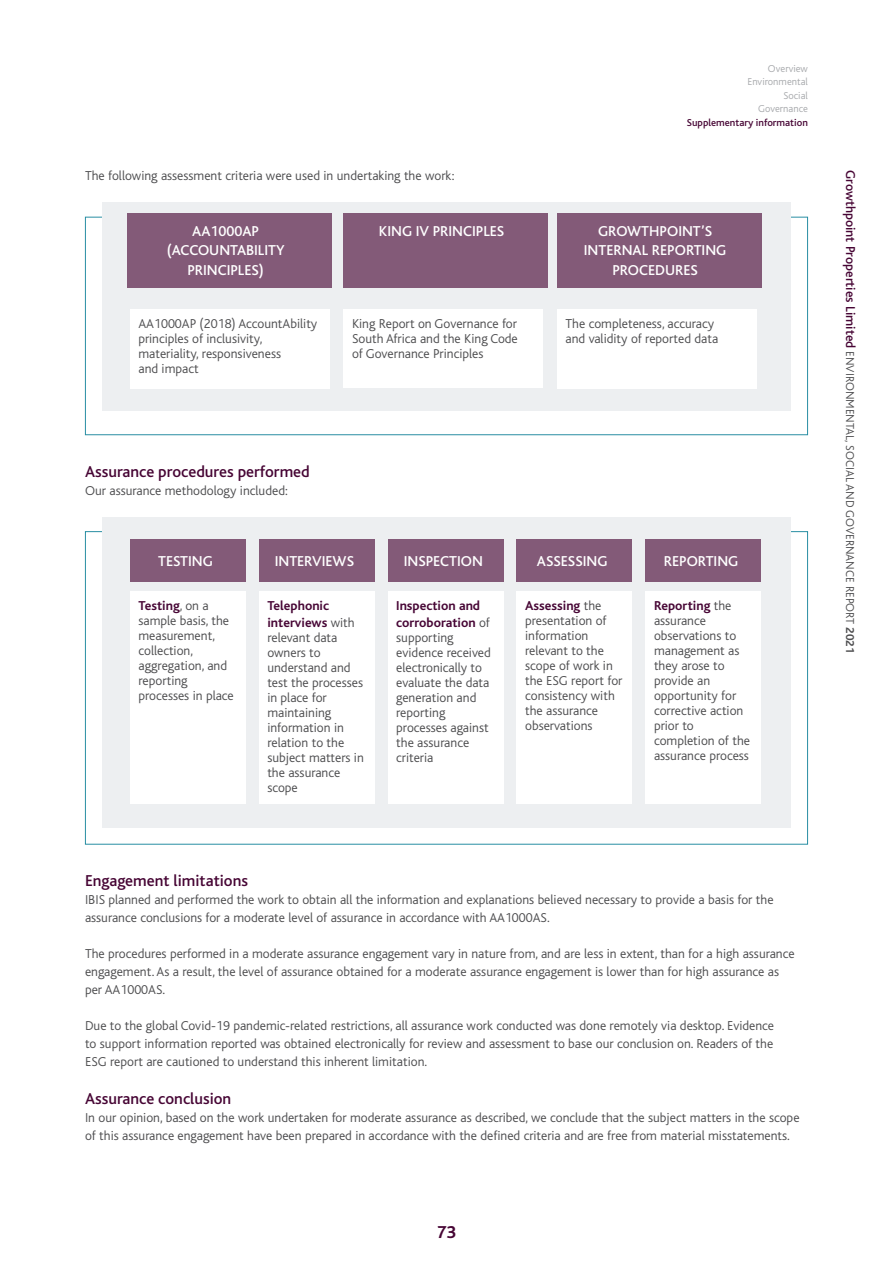
<style>
.page{position:relative;width:893px;height:1263px;background:#fff}
.page>*{position:absolute;margin:0;border:0;box-sizing:border-box;transform-origin:0 0}
.t1{font:700 18px "Bliss";color:#470635}
.t2{font:500 16.5px "Bliss";color:#470635}
.t3{font:500 15px/19.5px "Bliss";color:#fff;text-align:center}
.t4{font:300 13.5px/15px "Bliss";color:#4d4d4f}
.t5{font:700 13.5px/16.5px "Bliss";color:#470635}
.t6{font:300 12px "Bliss";color:#4d4d4f}
.t7{font:300 10.5px/13.5px "Bliss";color:#a7a9ac;text-align:right}
.t8{font:500 10.5px "Bliss";color:#470635}
.s1{font-weight:700;color:#470635}
.s2{font-weight:300;color:#4d4d4f}
.s3{font-weight:500;font-size:13.5px;color:#470635}
.s4{font-weight:700}
</style>
<div class="page">
<svg style="left:85px;top:216px;width:723px;height:219px"></svg>
<div style="left:102px;top:203px;width:689px;height:208px;background:#edeff1"></div>
<div style="left:130px;top:309px;width:200px;height:79px;background:#fff"></div>
<div style="left:343px;top:309px;width:200px;height:79px;background:#fff"></div>
<div style="left:557px;top:309px;width:200px;height:79px;background:#fff"></div>
<div style="left:128px;top:214px;width:204px;height:74px;background:#835a78"></div>
<div style="left:343px;top:214px;width:205px;height:74px;background:#835a78"></div>
<div style="left:557px;top:214px;width:204px;height:74px;background:#835a78"></div>
<svg style="left:85px;top:531px;width:723px;height:314px"></svg>
<div style="left:102px;top:517px;width:689px;height:310px;background:#edeff1"></div>
<div style="left:130px;top:591px;width:116px;height:213px;background:#fff"></div>
<div style="left:259px;top:591px;width:115px;height:213px;background:#fff"></div>
<div style="left:388px;top:591px;width:115px;height:213px;background:#fff"></div>
<div style="left:517px;top:591px;width:115px;height:213px;background:#fff"></div>
<div style="left:645px;top:591px;width:116px;height:213px;background:#fff"></div>
<div style="left:130px;top:539px;width:116px;height:43px;background:#835a78"></div>
<div style="left:259px;top:539px;width:115px;height:43px;background:#835a78"></div>
<div style="left:388px;top:539px;width:115px;height:43px;background:#835a78"></div>
<div style="left:517px;top:539px;width:115px;height:43px;background:#835a78"></div>
<div style="left:645px;top:539px;width:116px;height:43px;background:#835a78"></div>
<p class="t4" style="left:85px;top:169px;width:371px">The following assessment criteria were used in undertaking the work:</p>
<p class="t7" style="left:748px;top:62px;width:62px">Overview<br>Environmental<br>Social<br>Governance</p>
<p class="t8" style="left:687px;top:117px;width:123px">Supplementary information</p>
<p class="t3" style="left:167px;top:222px;width:119px">AA1000AP (ACCOUNTABILITY<br>PRINCIPLES)</p>
<p class="t3" style="left:379px;top:222px;width:127px">KING IV PRINCIPLES</p>
<p class="t3" style="left:584px;top:222px;width:144px">GROWTHPOINT’S<br>INTERNAL REPORTING<br>PROCEDURES</p>
<p class="t4" style="left:138px;top:316px;width:180px">AA1000AP (2018) AccountAbility principles of inclusivity, materiality, responsiveness<br>and impact</p>
<p class="t4" style="left:352px;top:316px;width:167px;text-align:justify">King Report on Governance for South Africa and the King Code of Governance Principles</p>
<p class="t4" style="left:566px;top:316px;width:154px">The completeness, accuracy and validity of reported data</p>
<p class="t2" style="left:85px;top:463px;width:226px">Assurance procedures performed</p>
<p class="t4" style="left:85px;top:483px;width:204px">Our assurance methodology included:</p>
<p class="t3" style="left:158px;top:552px;width:56px">TESTING</p>
<p class="t3" style="left:275px;top:552px;width:81px">INTERVIEWS</p>
<p class="t3" style="left:404px;top:552px;width:81px">INSPECTION</p>
<p class="t3" style="left:537px;top:552px;width:72px">ASSESSING</p>
<p class="t3" style="left:664px;top:552px;width:76px">REPORTING</p>
<p class="t4" style="left:138px;top:599px;width:97px"><span class="s1">Testing</span>, on a sample basis, the measurement, collection, aggregation, and reporting processes in place</p>
<p class="t5" style="left:267px;top:598px;width:89px">Telephonic interviews <span class="s2">with</span></p>
<p class="t4" style="left:267px;top:630px;width:98px">relevant data owners to understand and test the processes in place for maintaining information in relation to the subject matters in the assurance scope</p>
<p class="t5" style="left:396px;top:598px;width:95px">Inspection and corroboration <span class="s2">of</span></p>
<p class="t4" style="left:396px;top:630px;width:96px">supporting evidence received electronically to evaluate the data generation and reporting processes against the assurance criteria</p>
<p class="t4" style="left:525px;top:599px;width:99px"><span class="s1">Assessing</span> the presentation of information relevant to the scope of work in the ESG report for consistency with the assurance observations</p>
<p class="t4" style="left:654px;top:599px;width:98px"><span class="s1">Reporting</span> the assurance observations to management as they arose to provide an opportunity for corrective action prior to completion of the assurance process</p>
<p class="t2" style="left:85px;top:872px;width:165px">Engagement limitations</p>
<p class="t4" style="left:85px;top:891px;width:690px;line-height:18px">IBIS planned and performed the work to obtain all the information and explanations believed necessary to provide a basis for the assurance conclusions for a moderate level of assurance in accordance with AA1000AS.</p>
<p class="t4" style="left:85px;top:945px;width:711px;line-height:18px">The procedures performed in a moderate assurance engagement vary in nature from, and are less in extent, than for a high assurance engagement. As a result, the level of assurance obtained for a moderate assurance engagement is lower than for high assurance as per AA1000AS.</p>
<p class="t4" style="left:85px;top:1017px;width:691px;line-height:18px;text-align:justify">Due to the global Covid-19 pandemic-related restrictions, all assurance work conducted was done remotely via desktop. Evidence to support information reported was obtained electronically for review and assessment to base our conclusion on. Readers of the ESG report are cautioned to understand this inherent limitation.</p>
<p class="t2" style="left:85px;top:1090px;width:148px">Assurance conclusion</p>
<p class="t4" style="left:85px;top:1109px;width:716px;line-height:18px">In our opinion, based on the work undertaken for moderate assurance as described, we conclude that the subject matters in the scope of this assurance engagement have been prepared in accordance with the defi ned criteria and are free from material misstatements.</p>
<h1 class="t1" style="left:437px;top:1223px;width:21px">73</h1>
<p class="t6" style="left:856px;top:170px;width:485px;rotate:90deg"><span class="s3">Growthpoint Properties Limited</span> ENVIRONMENTAL, SOCIAL AND GOVERNANCE REPORT <span class="s4">2021</span></p>
</div>
